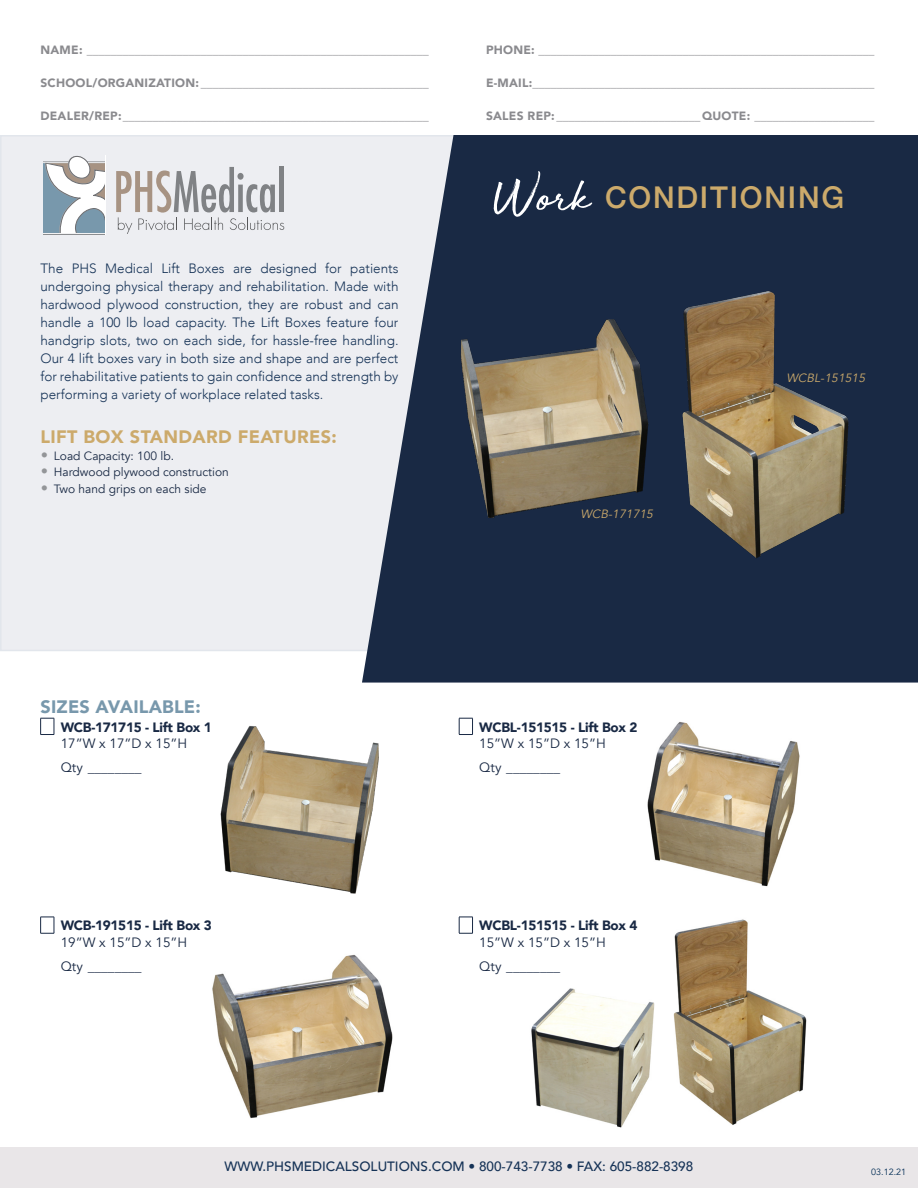
<style>
.page{position:relative;width:918px;height:1188px;background:#fff}
.page>*{position:absolute;margin:0;border:0;box-sizing:border-box;transform-origin:0 0}
.Feature_Header{font:500 30px "Helvetica Neue";letter-spacing:.06em;color:#ccaa6b}
.t1{font:900 18px "Avenir";letter-spacing:.02em;color:#ccaa6b}
.t2{font:900 18px "Avenir";letter-spacing:.01em;color:#7898ac}
.t3{font:300 13.5px/18px "Avenir";color:#153256;text-align:justify}
.t4{font:13.5px "Avenir";color:#192944}
.t5{font:900 13.5px "Avenir";letter-spacing:-.02em;color:#192944}
.t6{font:500 13.5px "Avenir";color:#153256}
.t7{font:900 12px "Avenir";letter-spacing:.02em;color:#8a8a8e}
.t8{font:12px "Avenir";color:#192944}
.t9{font:italic 12px "Avenir";color:#ccaa6b}
.t10{font:9px "Avenir";color:#002b54}
.s1{font-family:"Futura";font-size:13.5px;color:#939598}
.s2{font-family:"Golden Plains";font-weight:400;font-size:51px;color:#fff}
</style>
<div class="page">
<div style="left:0;top:135px;width:668px;height:516px;background:#edeef2;border:2px solid #e2e6ec"></div>
<svg style="left:362px;top:135px;width:556px;height:548px;fill:#192944"></svg>
<svg style="left:116px;top:167px;width:168px;height:67px"></svg>
<svg style="left:43px;top:155px;width:63px;height:78px"></svg>
<hr style="left:43px;top:233px;width:63px;height:2px;background:#fff">
<hr style="left:43px;top:234px;width:63px;height:1px;background:#808285">
<hr style="left:106px;top:155px;width:1px;height:80px;background:#fff">
<div style="left:0;top:1148px;width:918px;height:40px;background:#e9e6e8"></div>
<svg style="left:40px;top:718px;width:15px;height:17px"></svg>
<svg style="left:459px;top:718px;width:14px;height:17px"></svg>
<img style="left:531px;top:988px;width:124px;height:140px">
<img style="left:673px;top:919px;width:134px;height:206px">
<img style="left:647px;top:722px;width:153px;height:165px">
<img style="left:212px;top:954px;width:181px;height:164px">
<img style="left:675px;top:286px;width:182px;height:287px">
<img style="left:220px;top:726px;width:159px;height:168px">
<img style="left:446px;top:307px;width:214px;height:226px">
<svg style="left:40px;top:917px;width:15px;height:17px"></svg>
<svg style="left:459px;top:917px;width:14px;height:17px"></svg>
<p class="t7" style="left:40px;top:40px;width:390px">NAME: _________________________________________________________</p>
<p class="t7" style="left:40px;top:73px;width:390px">SCHOOL/ORGANIZATION: ______________________________________</p>
<p class="t7" style="left:40px;top:106px;width:390px">DEALER/REP:___________________________________________________</p>
<p class="t3" style="left:40px;top:259px;width:360px">The PHS Medical Lift Boxes are designed for patients undergoing physical therapy and rehabilitation. Made with hardwood plywood construction, they are robust and can handle a 100 lb load capacity. The Lift Boxes feature four handgrip slots, two on each side, for hassle-free handling.<br>Our 4 lift boxes vary in both size and shape and are perfect for rehabilitative patients to gain confidence and strength by performing a variety of workplace related tasks.</p>
<p class="t1" style="left:40px;top:422px;width:298px">LIFT BOX STANDARD FEATURES:</p>
<p class="t8" style="left:40px;top:448px;width:135px"><span class="s1">•</span> Load Capacity: 100 lb.</p>
<p class="t8" style="left:40px;top:465px;width:190px"><span class="s1">•</span> Hardwood plywood construction</p>
<p class="t8" style="left:40px;top:481px;width:168px"><span class="s1">•</span> Two hand grips on each side</p>
<p class="t7" style="left:486px;top:40px;width:390px">PHONE: ________________________________________________________</p>
<p class="t7" style="left:486px;top:73px;width:390px">E-MAIL:_________________________________________________________</p>
<p class="t7" style="left:486px;top:106px;width:390px">SALES REP: ________________________QUOTE: ____________________</p>
<p class="Feature_Header" style="left:491px;top:174px;width:355px"><span class="s2">Work</span> CONDITIONING</p>
<p class="t9" style="left:581px;top:507px;width:77px">WCB-171715</p>
<p class="t9" style="left:786px;top:371px;width:83px">WCBL-151515</p>
<p class="t2" style="left:40px;top:691px;width:162px">SIZES AVAILABLE:</p>
<p class="t5" style="left:61px;top:715px;width:153px">WCB-171715 - Lift Box 1</p>
<p class="t4" style="left:61px;top:735px;width:128px">17”W x 17”D x 15”H</p>
<p class="t4" style="left:61px;top:760px;width:82px">Qty ________</p>
<p class="t5" style="left:61px;top:914px;width:153px">WCB-191515 - Lift Box 3</p>
<p class="t4" style="left:61px;top:934px;width:128px">19”W x 15”D x 15”H</p>
<p class="t4" style="left:61px;top:958px;width:82px">Qty ________</p>
<p class="t5" style="left:479px;top:715px;width:160px">WCBL-151515 - Lift Box 2</p>
<p class="t4" style="left:479px;top:735px;width:128px">15”W x 15”D x 15”H</p>
<p class="t4" style="left:479px;top:760px;width:82px">Qty ________</p>
<p class="t5" style="left:479px;top:914px;width:160px">WCBL-151515 - Lift Box 4</p>
<p class="t4" style="left:479px;top:934px;width:128px">15”W x 15”D x 15”H</p>
<p class="t4" style="left:479px;top:958px;width:82px">Qty ________</p>
<p class="t6" style="left:225px;top:1155px;width:470px">WWW.PHSMEDICALSOLUTIONS.COM • 800-743-7738 • FAX: 605-882-8398</p>
<p class="t10" style="left:871px;top:1167px;width:37px">03.12.21</p>
</div>
